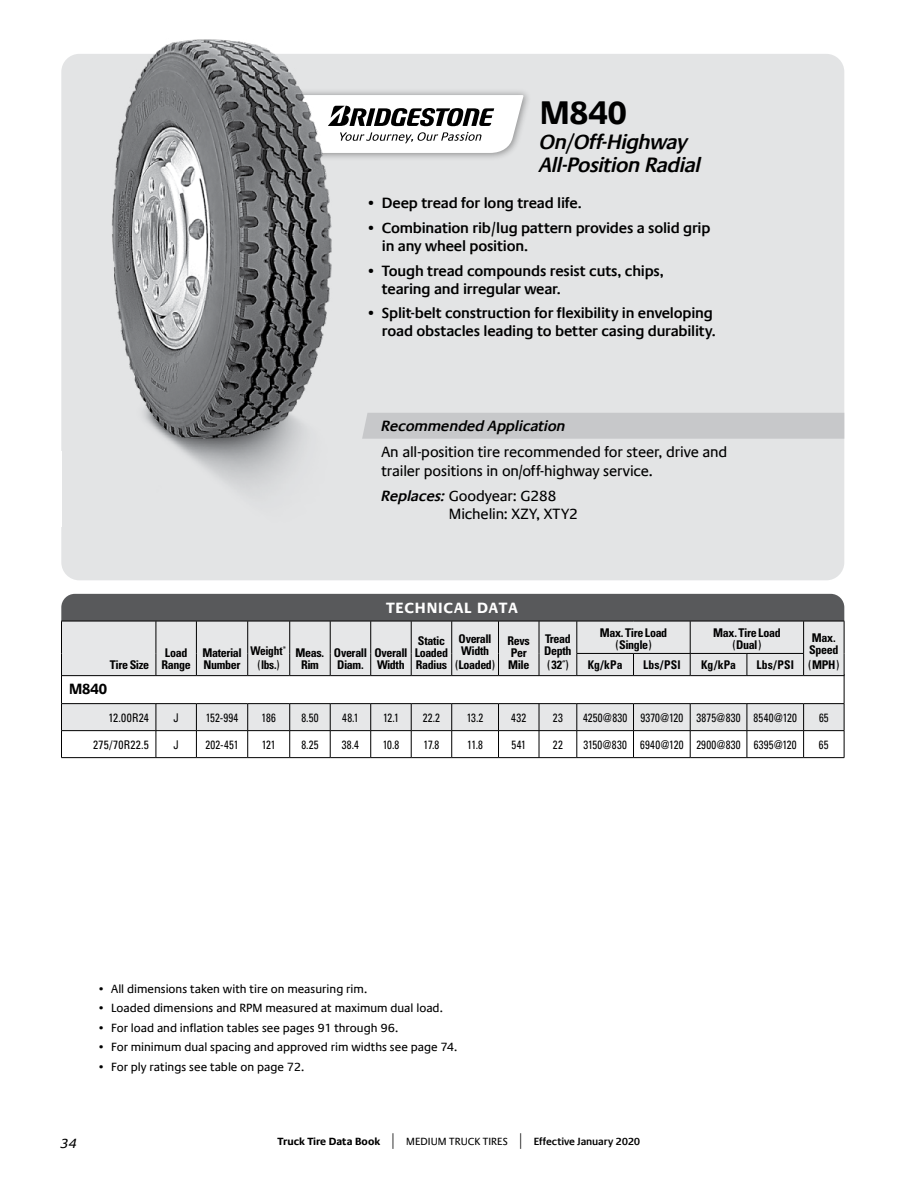
<style>
.page{position:relative;width:918px;height:1188px;background:#fff}
.page>*{position:absolute;margin:0;border:0;box-sizing:border-box;transform-origin:0 0}
.t1{font:700 33px "Praxis Com";color:#000}
.t2{font:italic 600 21px/22.5px "Praxis Com";letter-spacing:-.03em;color:#000}
.t3{font:600 15px/18px "Praxis Com";letter-spacing:-.015em;color:#000}
.t4{font:15px/18.8px "Praxis Com";letter-spacing:-.01em;color:#000}
.t5{font:italic 600 15px "Praxis Com";letter-spacing:-.01em;color:#000}
.t6{font:700 15px "Praxis Com";letter-spacing:.055em;color:#fff}
.t7{font:700 15px "Praxis Com";color:#000}
.t8{font:italic 13.5px "Praxis Com";color:#000}
.t9{font:12px "Praxis Com";color:#000}
.t10{font:700 condensed 12px/12px "Univers";letter-spacing:-.03em;color:#000}
.t11{font:condensed 12px "Univers";letter-spacing:.015em;color:#000;scale:.9 1}
.t12{font:condensed 12px "Univers";letter-spacing:.015em;color:#000;scale:.95 1}
.t13{font:700 condensed 12px/13.5px "Univers";letter-spacing:-.03em;color:#000;text-align:center;scale:.95 1}
.t14{font:700 condensed 12px "Univers";letter-spacing:.005em;color:#000}
.t15{font:condensed 12px "Univers";letter-spacing:.015em;color:#000}
.t16{font:600 10.5px "Praxis Com";letter-spacing:-.015em;color:#000}
.s1{font-weight:600;font-style:italic}
.s2{font-weight:400}
.s3{font-weight:700}
.s4{font-weight:700;font-size:13.2px}
.s5{font-weight:400;font-size:15.75px}
</style>
<div class="page">
<svg style="left:61px;top:594px;width:784px;height:164px"></svg>
<hr style="left:577px;top:675px;width:57px;height:1px;background:#000">
<hr style="left:634px;top:675px;width:56px;height:1px;background:#000">
<hr style="left:690px;top:675px;width:57px;height:1px;background:#000">
<hr style="left:747px;top:675px;width:57px;height:1px;background:#000">
<div style="left:362px;top:413px;width:482px;height:26px;background:#c7c8ca"></div>
<svg style="left:345px;top:95px;width:179px;height:58px"></svg>
<img style="left:99px;top:39px;width:246px;height:412px">
<h1 class="t1" style="left:540px;top:93px;width:89px">M840</h1>
<h2 class="t2" style="left:540px;top:131px;width:163px">On/Off-Highway<br>All-Position Radial</h2>
<p class="t3" style="left:368px;top:194px;width:215px">• Deep tread for long tread life.</p>
<p class="t3" style="left:382px;top:219px;width:330px;text-indent:-14px">• Combination rib/lug pattern provides a solid grip in any wheel position.</p>
<p class="t3" style="left:382px;top:262px;width:283px;text-indent:-14px">• Tough tread compounds resist cuts, chips, tearing and irregular wear.</p>
<p class="t3" style="left:368px;top:304px;width:349px;text-align:right">• Split-belt construction for flexibility in enveloping road obstacles leading to better casing durability.</p>
<p class="t5" style="left:381px;top:417px;width:186px">Recommended Application</p>
<p class="t4" style="left:381px;top:443px;width:347px">An all-position tire recommended for steer, drive and trailer positions in on/off-highway service.</p>
<p class="t4" style="left:449px;top:487px;width:131px;line-height:18px;text-indent:-67px"><span class="s1">Replaces:</span> Goodyear: G288<br>Michelin: XZY, XTY2</p>
<p class="t6" style="left:386px;top:599px;width:133px">TECHNICAL DATA</p>
<p class="t10" style="left:110px;top:659px;width:41px">Tire Size</p>
<p class="t10" style="left:162px;top:647px;width:31px">Load<br>Range</p>
<p class="t10" style="left:202px;top:647px;width:41px">Material<br>Number</p>
<p class="t13" style="left:251px;top:644px;width:40px">Weight<sup>* </sup><span class="s2">(</span>lbs.<span class="s2">)</span></p>
<p class="t10" style="left:296px;top:647px;width:30px;text-align:center">Meas.<br>Rim</p>
<p class="t10" style="left:334px;top:647px;width:35px">Overall<br>Diam.</p>
<p class="t10" style="left:374px;top:647px;width:35px">Overall<br>Width</p>
<p class="t7" style="left:69px;top:680px;width:40px">M840</p>
<p class="t10" style="left:415px;top:635px;width:35px">Static<br>Loaded<br>Radius</p>
<p class="t10" style="left:459px;top:633px;width:35px">Overall<br>Width</p>
<p class="t10" style="left:455px;top:659px;width:42px"><span class="s2">(</span>Loaded<span class="s2">)</span></p>
<p class="t10" style="left:508px;top:635px;width:24px">Revs<br>Per<br>Mile</p>
<p class="t10" style="left:544px;top:633px;width:29px">Tread<br>Depth</p>
<p class="t15" style="left:547px;top:657px;width:23px">(<span class="s3">32</span><span class="s4">˝</span>)</p>
<p class="t10" style="left:600px;top:627px;width:69px;text-align:center">Max. Tire Load <span class="s2">(</span>Single<span class="s2">)</span></p>
<p class="t10" style="left:713px;top:627px;width:69px;text-align:center">Max. Tire Load <span class="s2">(</span>Dual<span class="s2">)</span></p>
<p class="t10" style="left:809px;top:632px;width:31px">Max.<br>Speed</p>
<p class="t10" style="left:588px;top:659px;width:36px">Kg/kPa</p>
<p class="t10" style="left:643px;top:659px;width:39px">Lbs/PSI</p>
<p class="t10" style="left:701px;top:659px;width:36px">Kg/kPa</p>
<p class="t14" style="left:757px;top:657px;width:84px">Lbs/PSI <span class="s2">(</span>MPH<span class="s2">)</span></p>
<p class="t12" style="left:108px;top:710px;width:44px">12.00R24</p>
<p class="t11" style="left:173px;top:710px;width:7px">J</p>
<p class="t11" style="left:206px;top:710px;width:38px">152-994</p>
<p class="t11" style="left:262px;top:710px;width:17px">186</p>
<p class="t11" style="left:301px;top:710px;width:20px">8.50</p>
<p class="t11" style="left:342px;top:710px;width:20px">48.1</p>
<p class="t11" style="left:383px;top:710px;width:19px">12.1</p>
<p class="t11" style="left:423px;top:710px;width:21px">22.2</p>
<p class="t11" style="left:467px;top:710px;width:20px">13.2</p>
<p class="t11" style="left:511px;top:710px;width:18px">432</p>
<p class="t11" style="left:553px;top:710px;width:12px">23</p>
<p class="t11" style="left:583px;top:710px;width:239px">4250@830 9370@120 3875@830 8540@120</p>
<p class="t11" style="left:819px;top:710px;width:12px">65</p>
<p class="t12" style="left:93px;top:737px;width:60px">275/70R22.5</p>
<p class="t11" style="left:173px;top:737px;width:7px">J</p>
<p class="t11" style="left:206px;top:737px;width:38px">202-451</p>
<p class="t11" style="left:262px;top:737px;width:17px">121</p>
<p class="t11" style="left:301px;top:737px;width:20px">8.25</p>
<p class="t11" style="left:342px;top:737px;width:21px">38.4</p>
<p class="t11" style="left:383px;top:737px;width:20px">10.8</p>
<p class="t11" style="left:424px;top:737px;width:19px">17.8</p>
<p class="t11" style="left:467px;top:737px;width:19px">11.8</p>
<p class="t11" style="left:512px;top:737px;width:17px">541</p>
<p class="t11" style="left:553px;top:737px;width:12px">22</p>
<p class="t11" style="left:583px;top:737px;width:239px">3150@830 6940@120 2900@830 6395@120</p>
<p class="t11" style="left:819px;top:737px;width:12px">65</p>
<p class="t9" style="left:99px;top:982px;width:270px">• All dimensions taken with tire on measuring rim.</p>
<p class="t9" style="left:99px;top:1001px;width:345px">• Loaded dimensions and RPM measured at maximum dual load.</p>
<p class="t9" style="left:99px;top:1021px;width:301px">• For load and inflation tables see pages 91 through 96.</p>
<p class="t9" style="left:99px;top:1040px;width:360px">• For minimum dual spacing and approved rim widths see page 74.</p>
<p class="t9" style="left:99px;top:1060px;width:207px">• For ply ratings see table on page 72.</p>
<p class="t8" style="left:60px;top:1135px;width:18px">34</p>
<p class="t16" style="left:278px;top:1135px;width:364px"><span class="s3">Truck Tire Data Book</span> <span class="s5">|</span> <span class="s2">MEDIUM TRUCK TIRES</span> <span class="s5">|</span> Effective January 2020</p>
</div>
